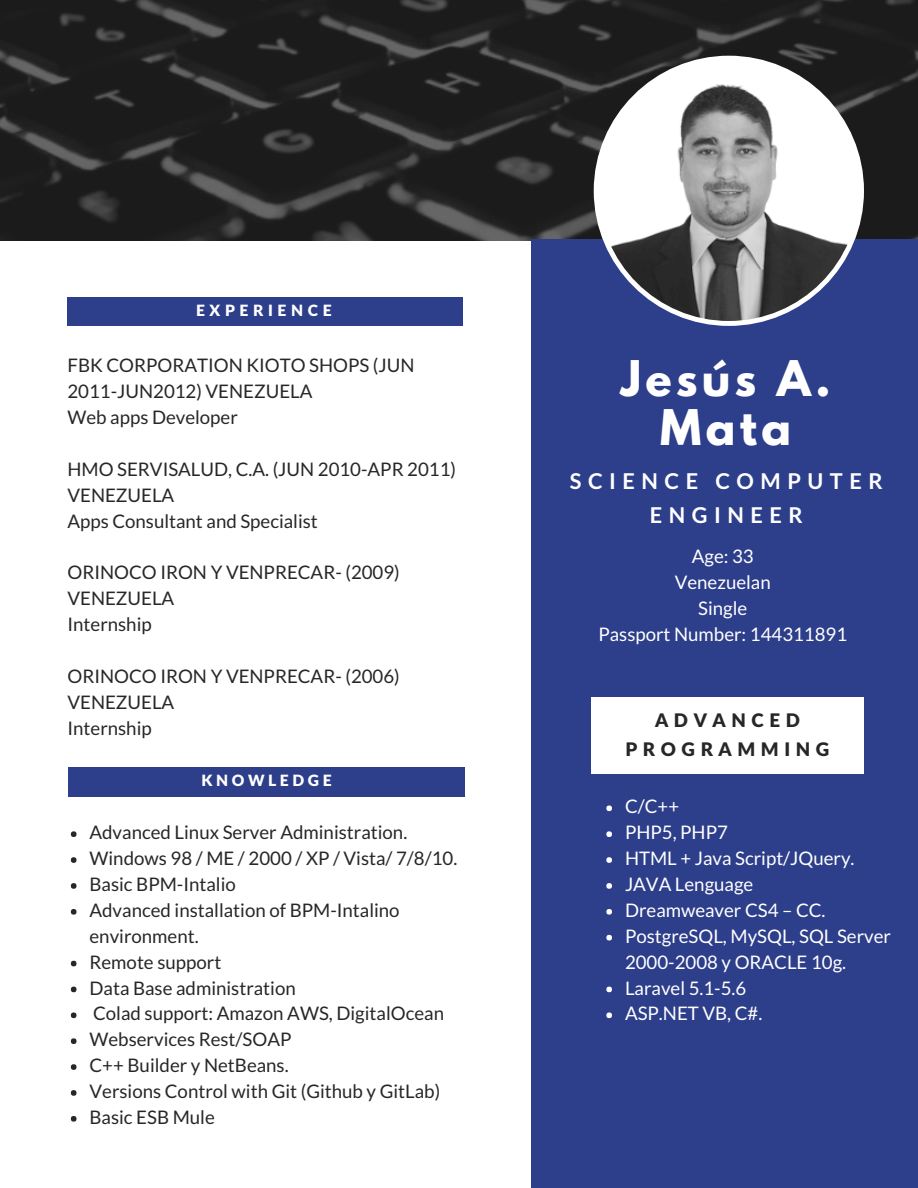
<style>
.page{position:relative;width:918px;height:1188px;background:#fff}
.page>*{position:absolute;margin:0;border:0;box-sizing:border-box;transform-origin:0 0}
.t1{font:700 43.65px/49.5px "League Spartan";letter-spacing:.1em;color:#fff;text-align:center}
.t2{font:700 21.75px/33.8px "Lato";letter-spacing:.3em;color:#fff;text-align:center}
.t3{font:18.75px/25.8px "Lato";color:#272727}
.t4{font:18.75px/25.8px "Lato";color:#fff;text-align:center}
.t5{font:900 18.75px/29.2px "Lato";letter-spacing:.3em;color:#272727;text-align:center}
.t6{font:900 15.6px "Lato";letter-spacing:.3em;color:#fff}
.t7{font:900 15.6px "Lato";letter-spacing:.23em;color:#fff}
</style>
<div class="page">
<img style="left:0;top:0;width:918px;height:241px">
<div style="left:68px;top:767px;width:397px;height:30px;background:#2d3e8b"></div>
<div style="left:532px;top:239px;width:386px;height:949px;background:#2d3e8b"></div>
<div style="left:592px;top:698px;width:272px;height:76px;background:#fff"></div>
<svg style="left:594px;top:56px;width:270px;height:270px"></svg>
<svg style="left:606px;top:806px;width:6px;height:5px"></svg>
<svg style="left:606px;top:831px;width:6px;height:6px"></svg>
<svg style="left:606px;top:857px;width:6px;height:6px"></svg>
<svg style="left:606px;top:883px;width:6px;height:6px"></svg>
<svg style="left:606px;top:909px;width:6px;height:6px"></svg>
<svg style="left:606px;top:935px;width:6px;height:5px"></svg>
<svg style="left:606px;top:987px;width:6px;height:5px"></svg>
<svg style="left:606px;top:1012px;width:6px;height:6px"></svg>
<svg style="left:71px;top:831px;width:5px;height:6px"></svg>
<svg style="left:71px;top:857px;width:5px;height:6px"></svg>
<svg style="left:71px;top:883px;width:5px;height:6px"></svg>
<svg style="left:71px;top:909px;width:5px;height:6px"></svg>
<svg style="left:71px;top:961px;width:5px;height:5px"></svg>
<svg style="left:71px;top:987px;width:5px;height:5px"></svg>
<svg style="left:71px;top:1012px;width:5px;height:6px"></svg>
<svg style="left:71px;top:1038px;width:5px;height:6px"></svg>
<svg style="left:71px;top:1064px;width:5px;height:6px"></svg>
<svg style="left:71px;top:1090px;width:5px;height:6px"></svg>
<svg style="left:71px;top:1116px;width:5px;height:6px"></svg>
<div style="left:68px;top:297px;width:395px;height:28px;background:#2d3e8b"></div>
<p class="t6" style="left:196px;top:300px;width:137px">EXPERIENCE</p>
<p class="t3" style="left:68px;top:352px;width:349px">FBK CORPORATION KIOTO SHOPS (JUN<br>2011-JUN2012) VENEZUELA<br>Web apps Developer</p>
<p class="t3" style="left:68px;top:456px;width:390px">HMO SERVISALUD, C.A. (JUN 2010-APR 2011)<br>VENEZUELA<br>Apps Consultant and Specialist</p>
<p class="t3" style="left:68px;top:559px;width:334px">ORINOCO IRON Y VENPRECAR- (2009)<br>VENEZUELA<br>Internship</p>
<p class="t3" style="left:68px;top:663px;width:334px">ORINOCO IRON Y VENPRECAR- (2006)<br>VENEZUELA<br>Internship</p>
<p class="t7" style="left:202px;top:771px;width:132px">KNOWLEDGE</p>
<p class="t3" style="left:90px;top:819px;width:369px">Advanced Linux Server Administration.<br>Windows 98 / ME / 2000 / XP / Vista/ 7/8/10.<br>Basic BPM-Intalio<br>Advanced installation of BPM-Intalino environment.<br>Remote support<br>Data Base administration<br>Colad support: Amazon AWS, DigitalOcean<br>Webservices Rest/SOAP<br>C++ Builder y NetBeans.<br>Versions Control with Git (Github y GitLab)<br>Basic ESB Mule</p>
<h1 class="t1" style="left:621px;top:359px;width:211px">Jesús A.<br>Mata</h1>
<p class="t2" style="left:570px;top:464px;width:314px">SCIENCE COMPUTER<br>ENGINEER</p>
<p class="t4" style="left:598px;top:543px;width:250px">Age: 33<br>Venezuelan<br>Single<br>Passport Number: 144311891</p>
<p class="t5" style="left:625px;top:705px;width:205px">ADVANCED<br>PROGRAMMING</p>
<p class="t4" style="left:625px;top:793px;width:268px;text-align:left">C/C++<br>PHP5, PHP7<br>HTML + Java Script/JQuery.<br>JAVA Lenguage<br>Dreamweaver CS4 – CC.<br>PostgreSQL, MySQL, SQL Server<br>2000-2008 y ORACLE 10g.<br>Laravel 5.1-5.6<br>ASP.NET VB, C#.</p>
</div>
